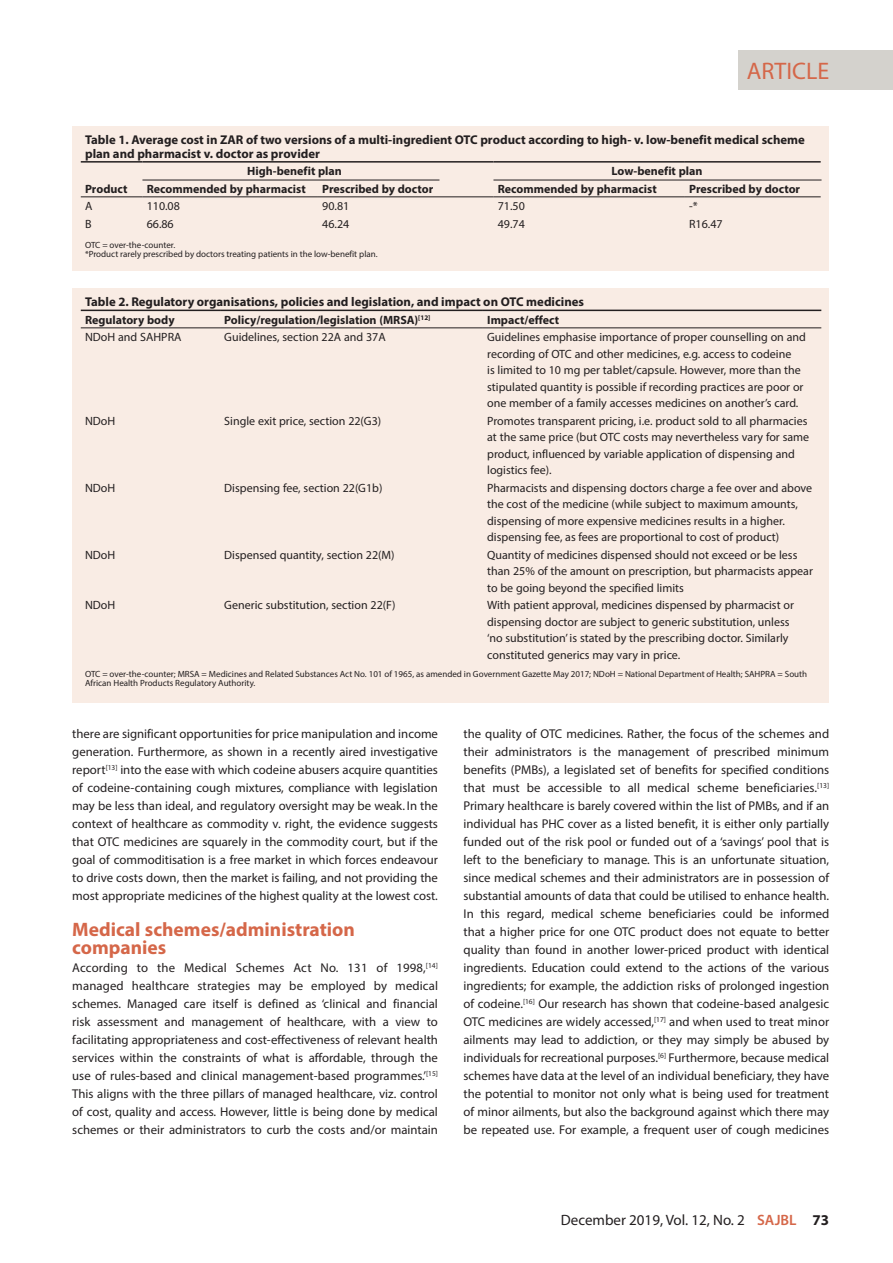
<style>
.page{position:relative;width:893px;height:1263px;background:#fff}
.page>*{position:absolute;margin:0;border:0;box-sizing:border-box;transform-origin:0 0}
.t1{font:24px "Myriad Pro";color:#d56749}
.B_HEAD{font:700 19.5px/18px "Myriad Pro";color:#d56749}
.t2{font:15px "Myriad Pro";color:#231f20}
.BODY_TEXT_1ST_PARAGR{font:12.75px/18px "Myriad Pro";color:#231f20;text-align:justify}
.BODY_TEXT_INDENT{font:12.75px/18px "Myriad Pro";color:#231f20;text-align:justify}
.TABLE_HEAD{font:700 12.75px/13.5px "Myriad Pro";color:#231f20}
.TABLE_COPY{font:12px/16.5px "Myriad Pro";color:#231f20}
.TABLE_FIELD_NAME{font:700 12px "Myriad Pro";color:#231f20}
.TABLE_FOOTNOTE{font:9px/9px "Myriad Pro";color:#231f20}
.s1{font-weight:600;color:#d56749}
.s2{font-weight:700}
</style>
<div class="page">
<div style="left:738px;top:50px;width:155px;height:40px;background:#d4d2cd"></div>
<div style="left:72px;top:288px;width:757px;height:414px;background:#f9ece4"></div>
<hr style="left:81px;top:310px;width:139px;height:1px;background:#231f20">
<hr style="left:220px;top:310px;width:263px;height:1px;background:#231f20">
<hr style="left:483px;top:310px;width:338px;height:1px;background:#231f20">
<hr style="left:81px;top:327px;width:139px;height:1px;background:#231f20">
<hr style="left:220px;top:327px;width:263px;height:1px;background:#231f20">
<hr style="left:483px;top:327px;width:338px;height:1px;background:#231f20">
<div style="left:72px;top:126px;width:757px;height:144px;background:#f9ece4"></div>
<hr style="left:81px;top:161px;width:61px;height:2px;background:#231f20">
<hr style="left:142px;top:161px;width:176px;height:2px;background:#231f20">
<hr style="left:318px;top:161px;width:175px;height:2px;background:#231f20">
<hr style="left:493px;top:161px;width:192px;height:2px;background:#231f20">
<hr style="left:685px;top:161px;width:136px;height:2px;background:#231f20">
<hr style="left:81px;top:196px;width:61px;height:1px;background:#231f20">
<hr style="left:142px;top:196px;width:176px;height:1px;background:#231f20">
<hr style="left:318px;top:196px;width:175px;height:1px;background:#231f20">
<hr style="left:493px;top:196px;width:192px;height:1px;background:#231f20">
<hr style="left:685px;top:196px;width:136px;height:1px;background:#231f20">
<hr style="left:142px;top:180px;width:297px;height:1px;background:#231f20">
<hr style="left:493px;top:180px;width:328px;height:1px;background:#231f20">
<h1 class="t1" style="left:747px;top:56px;width:84px">ARTICLE</h1>
<p class="TABLE_HEAD" style="left:85px;top:133px;width:721px">Table 1. Average cost in ZAR of two versions of a multi-ingredient OTC product according to high- v. low-benefit medical scheme plan and pharmacist v. doctor as provider</p>
<p class="TABLE_FIELD_NAME" style="left:85px;top:181px;width:44px">Product</p>
<p class="TABLE_FIELD_NAME" style="left:247px;top:163px;width:96px">High-benefit plan</p>
<p class="TABLE_FIELD_NAME" style="left:612px;top:163px;width:92px">Low-benefit plan</p>
<p class="TABLE_FIELD_NAME" style="left:147px;top:181px;width:161px">Recommended by pharmacist</p>
<p class="TABLE_FIELD_NAME" style="left:322px;top:181px;width:113px">Prescribed by doctor</p>
<p class="TABLE_FIELD_NAME" style="left:498px;top:181px;width:161px">Recommended by pharmacist</p>
<p class="TABLE_FIELD_NAME" style="left:689px;top:181px;width:113px">Prescribed by doctor</p>
<p class="TABLE_COPY" style="left:85px;top:198px;width:9px">A</p>
<p class="TABLE_COPY" style="left:147px;top:198px;width:35px">110.08</p>
<p class="TABLE_COPY" style="left:322px;top:198px;width:29px">90.81</p>
<p class="TABLE_COPY" style="left:498px;top:198px;width:29px">71.50</p>
<p class="TABLE_COPY" style="left:689px;top:198px;width:10px">-*</p>
<p class="TABLE_COPY" style="left:85px;top:215px;width:8px">B</p>
<p class="TABLE_COPY" style="left:147px;top:215px;width:29px">66.86</p>
<p class="TABLE_COPY" style="left:322px;top:215px;width:29px">46.24</p>
<p class="TABLE_COPY" style="left:498px;top:215px;width:29px">49.74</p>
<p class="TABLE_COPY" style="left:689px;top:215px;width:35px">R16.47</p>
<p class="TABLE_FOOTNOTE" style="left:85px;top:240px;width:92px">OTC = over-the-counter.</p>
<p class="TABLE_FOOTNOTE" style="left:85px;top:249px;width:294px">*Product rarely prescribed by doctors treating patients in the low-benefit plan.</p>
<p class="TABLE_HEAD" style="left:85px;top:295px;width:500px">Table 2. Regulatory organisations, policies and legislation, and impact on OTC medicines</p>
<p class="TABLE_FIELD_NAME" style="left:85px;top:312px;width:91px">Regulatory body</p>
<p class="TABLE_FIELD_NAME" style="left:224px;top:312px;width:208px">Policy/regulation/legislation (MRSA)<sup>[12]</sup></p>
<p class="TABLE_FIELD_NAME" style="left:487px;top:312px;width:74px">Impact/effect</p>
<p class="TABLE_COPY" style="left:85px;top:329px;width:98px">NDoH and SAHPRA</p>
<p class="TABLE_COPY" style="left:224px;top:329px;width:163px">Guidelines, section 22A and 37A</p>
<p class="TABLE_COPY" style="left:487px;top:329px;width:320px">Guidelines emphasise importance of proper counselling on and recording of OTC and other medicines, e.g. access to codeine<br>is limited to 10 mg per tablet/capsule. However, more than the stipulated quantity is possible if recording practices are poor or one member of a family accesses medicines on another’s card.</p>
<p class="TABLE_COPY" style="left:85px;top:412px;width:32px">NDoH</p>
<p class="TABLE_COPY" style="left:224px;top:412px;width:158px">Single exit price, section 22(G3)</p>
<p class="TABLE_COPY" style="left:487px;top:412px;width:324px">Promotes transparent pricing, i.e. product sold to all pharmacies at the same price (but OTC costs may nevertheless vary for same product, influenced by variable application of dispensing and logistics fee).</p>
<p class="TABLE_COPY" style="left:85px;top:479px;width:32px">NDoH</p>
<p class="TABLE_COPY" style="left:224px;top:479px;width:160px">Dispensing fee, section 22(G1b)</p>
<p class="TABLE_COPY" style="left:487px;top:479px;width:326px">Pharmacists and dispensing doctors charge a fee over and above the cost of the medicine (while subject to maximum amounts, dispensing of more expensive medicines results in a higher. dispensing fee, as fees are proportional to cost of product)</p>
<p class="TABLE_COPY" style="left:85px;top:546px;width:32px">NDoH</p>
<p class="TABLE_COPY" style="left:224px;top:546px;width:172px">Dispensed quantity, section 22(M)</p>
<p class="TABLE_COPY" style="left:487px;top:546px;width:327px">Quantity of medicines dispensed should not exceed or be less than 25% of the amount on prescription, but pharmacists appear to be going beyond the specified limits</p>
<p class="TABLE_COPY" style="left:85px;top:597px;width:32px">NDoH</p>
<p class="TABLE_COPY" style="left:224px;top:597px;width:173px">Generic substitution, section 22(F)</p>
<p class="TABLE_COPY" style="left:487px;top:597px;width:308px">With patient approval, medicines dispensed by pharmacist or dispensing doctor are subject to generic substitution, unless ‘no substitution’ is stated by the prescribing doctor. Similarly constituted generics may vary in price.</p>
<p class="TABLE_FOOTNOTE" style="left:85px;top:669px;width:724px">OTC = over-the-counter; MRSA = Medicines and Related Substances Act No. 101 of 1965, as amended in Government Gazette May 2017; NDoH = National Department of Health; SAHPRA = South<br>African Health Products Regulatory Authority.</p>
<p class="BODY_TEXT_INDENT" style="left:72px;top:725px;width:367px">there are significant opportunities for price manipulation and income generation. Furthermore, as shown in a recently aired investigative report<sup>[13]</sup> into the ease with which codeine abusers acquire quantities of codeine-containing cough mixtures, compliance with legislation may be less than ideal, and regulatory oversight may be weak. In the context of healthcare as commodity v. right, the evidence suggests that OTC medicines are squarely in the commodity court, but if the goal of commoditisation is a free market in which forces endeavour to drive costs down, then the market is failing, and not providing the most appropriate medicines of the highest quality at the lowest cost.</p>
<p class="B_HEAD" style="left:72px;top:920px;width:284px">Medical schemes/administration companies</p>
<p class="BODY_TEXT_1ST_PARAGR" style="left:72px;top:959px;width:367px">According to the Medical Schemes Act No. 131 of 1998,<sup>[14] </sup>managed healthcare strategies may be employed by medical schemes. Managed care itself is defined as ‘clinical and financial risk assessment and management of healthcare, with a view to facilitating appropriateness and cost-effectiveness of relevant health services within the constraints of what is affordable, through the use of rules-based and clinical management-based programmes.’<sup>[15] </sup>This aligns with the three pillars of managed healthcare, viz. control of cost, quality and access. However, little is being done by medical schemes or their administrators to curb the costs and/or maintain</p>
<p class="BODY_TEXT_1ST_PARAGR" style="left:463px;top:725px;width:367px">the quality of OTC medicines. Rather, the focus of the schemes and their administrators is the management of prescribed minimum benefits (PMBs), a legislated set of benefits for specified conditions that must be accessible to all medical scheme beneficiaries.<sup>[13] </sup>Primary healthcare is barely covered within the list of PMBs, and if an individual has PHC cover as a listed benefit, it is either only partially funded out of the risk pool or funded out of a ‘savings’ pool that is left to the beneficiary to manage. This is an unfortunate situation, since medical schemes and their administrators are in possession of substantial amounts of data that could be utilised to enhance health.<br>In this regard, medical scheme beneficiaries could be informed that a higher price for one OTC product does not equate to better quality than found in another lower-priced product with identical ingredients. Education could extend to the actions of the various ingredients; for example, the addiction risks of prolonged ingestion of codeine.<sup>[16]</sup> Our research has shown that codeine-based analgesic OTC medicines are widely accessed,<sup>[17]</sup> and when used to treat minor ailments may lead to addiction, or they may simply be abused by individuals for recreational purposes.<sup>[6]</sup> Furthermore, because medical schemes have data at the level of an individual beneficiary, they have the potential to monitor not only what is being used for treatment of minor ailments, but also the background against which there may be repeated use. For example, a frequent user of cough medicines</p>
<p class="t2" style="left:561px;top:1211px;width:270px">December 2019, Vol. 12, No. 2 <span class="s1">SAJBL</span> <span class="s2">73</span></p>
</div>
